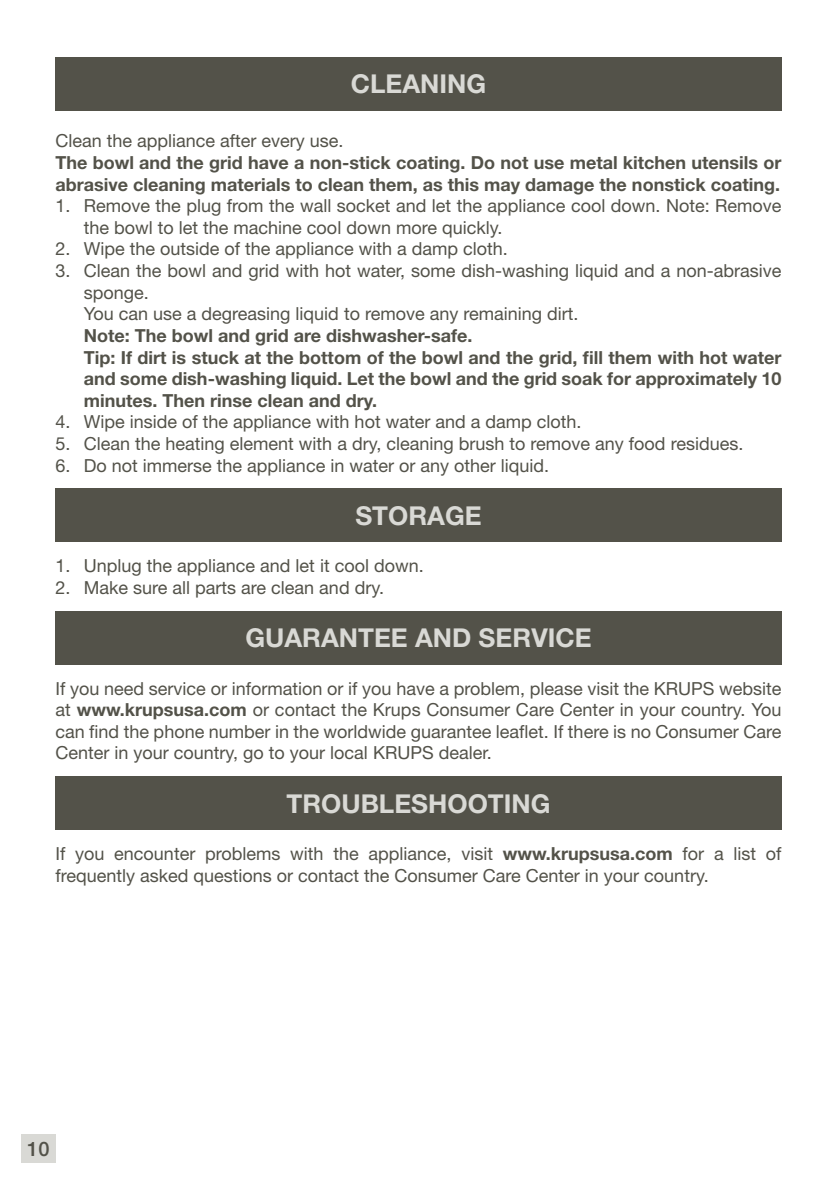
<style>
.page{position:relative;width:837px;height:1191px;background:#fff}
.page>*{position:absolute;margin:0;border:0;box-sizing:border-box;transform-origin:0 0}
.t1{font:700 26px "Helvetica Neue LT Std";color:#d9d9d5}
.t2{font:500 20px "Helvetica Neue LT Std";color:#535249}
.t3{font:18px/21.6px "Helvetica Neue LT Std";color:#535249}
.t4{font:700 18px/21.6px "Helvetica Neue LT Std";color:#535249}
.s1{font-weight:700}
</style>
<div class="page">
<div style="left:21px;top:1134px;width:34px;height:28px;background:#d9d9d5"></div>
<div style="left:55px;top:57px;width:726px;height:54px;background:#535249"></div>
<div style="left:55px;top:488px;width:726px;height:54px;background:#535249"></div>
<div style="left:55px;top:611px;width:726px;height:54px;background:#535249"></div>
<div style="left:55px;top:776px;width:726px;height:54px;background:#535249"></div>
<h1 class="t1" style="left:351px;top:68px;width:137px">CLEANING</h1>
<p class="t3" style="left:55px;top:130px;width:290px">Clean the appliance after every use.</p>
<p class="t4" style="left:55px;top:151px;width:727px">The bowl and the grid have a non-stick coating. Do not use metal kitchen utensils or abrasive cleaning materials to clean them, as this may damage the nonstick coating.</p>
<p class="t3" style="left:84px;top:195px;width:699px;text-indent:-28px">1. Remove the plug from the wall socket and let the appliance cool down. Note: Remove the bowl to let the machine cool down more quickly.</p>
<p class="t3" style="left:55px;top:238px;width:454px">2. Wipe the outside of the appliance with a damp cloth.</p>
<p class="t3" style="left:84px;top:260px;width:699px;text-indent:-28px">3. Clean the bowl and grid with hot water, some dish-washing liquid and a non-abrasive sponge.<br>You can use a degreasing liquid to remove any remaining dirt.</p>
<p class="t4" style="left:84px;top:324px;width:699px">Note: The bowl and grid are dishwasher-safe.<br>Tip: If dirt is stuck at the bottom of the bowl and the grid, fill them with hot water and some dish-washing liquid. Let the bowl and the grid soak for approximately 10 minutes. Then rinse clean and dry.</p>
<p class="t3" style="left:55px;top:411px;width:527px">4. Wipe inside of the appliance with hot water and a damp cloth.</p>
<p class="t3" style="left:55px;top:432px;width:689px">5. Clean the heating element with a dry, cleaning brush to remove any food residues.</p>
<p class="t3" style="left:55px;top:454px;width:495px">6. Do not immerse the appliance in water or any other liquid.</p>
<h1 class="t1" style="left:355px;top:499px;width:128px">STORAGE</h1>
<p class="t3" style="left:55px;top:555px;width:370px">1. Unplug the appliance and let it cool down.</p>
<p class="t3" style="left:55px;top:576px;width:330px">2. Make sure all parts are clean and dry.</p>
<h1 class="t1" style="left:245px;top:622px;width:347px">GUARANTEE AND SERVICE</h1>
<p class="t3" style="left:55px;top:677px;width:727px;text-align:justify">If you need service or information or if you have a problem, please visit the KRUPS website at <span class="s1">www.krupsusa.com</span> or contact the Krups Consumer Care Center in your country. You can find the phone number in the worldwide guarantee leaflet. If there is no Consumer Care Center in your country, go to your local KRUPS dealer.</p>
<h1 class="t1" style="left:286px;top:787px;width:265px">TROUBLESHOOTING</h1>
<p class="t3" style="left:55px;top:843px;width:727px">If you encounter problems with the appliance, visit <span class="s1">www.krupsusa.com</span> for a list of frequently asked questions or contact the Consumer Care Center in your country.</p>
<p class="t2" style="left:27px;top:1136px;width:24px">10</p>
</div>
